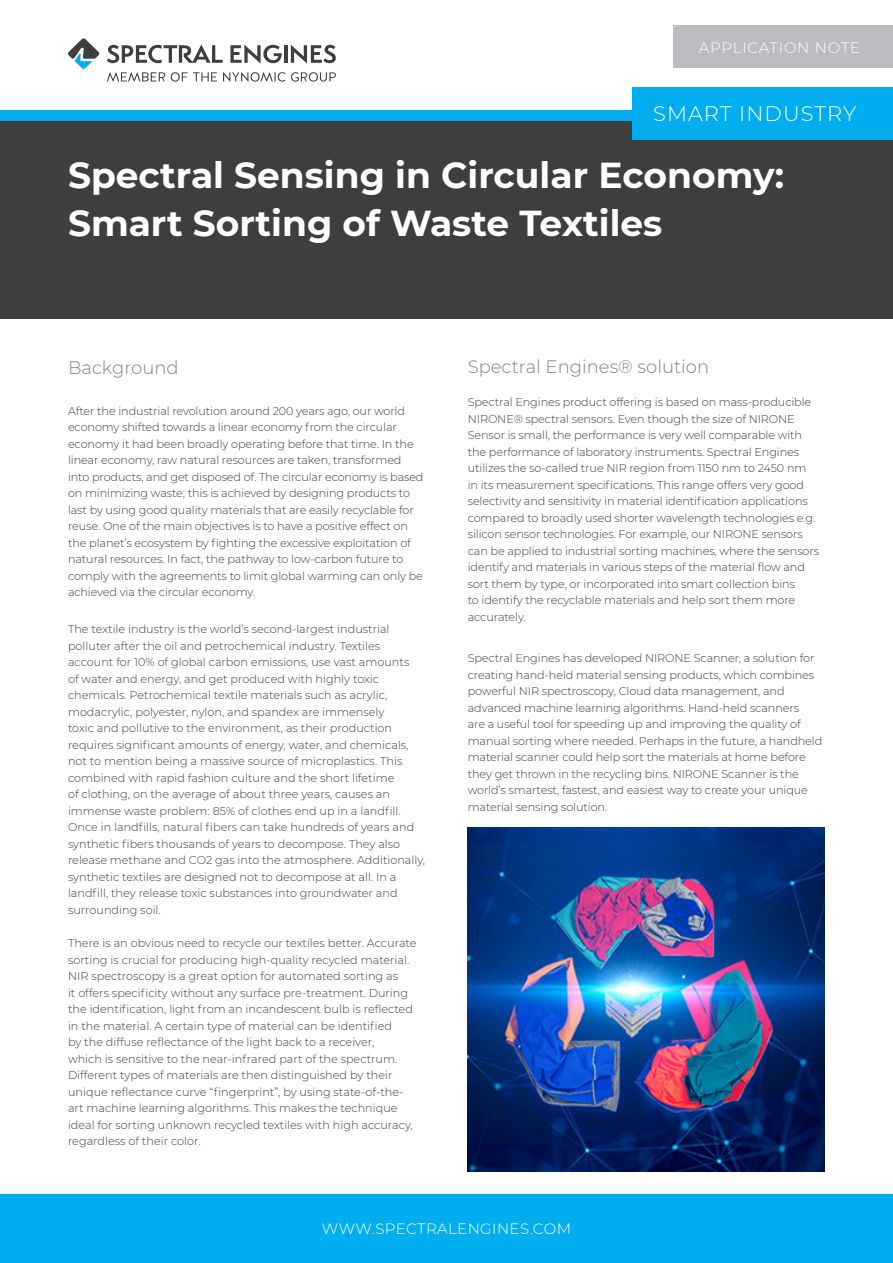
<style>
.page{position:relative;width:893px;height:1263px;background:#fff}
.page>*{position:absolute;margin:0;border:0;box-sizing:border-box;transform-origin:0 0}
.Otsikko2{font:700 36px/48px "Montserrat";color:#fff}
.t1{font:300 21px "Montserrat";letter-spacing:.05em;color:#fff}
.Alaotsikko{font:300 18px "Montserrat";color:#808285}
.t2{font:300 15px "Montserrat";letter-spacing:.025em;color:#fff}
.t3{font:300 15px "Montserrat";letter-spacing:.05em;color:#fff}
.t4{font:300 11.25px/16.5px "Montserrat";letter-spacing:-.01em;color:#3e3e3f}
</style>
<div class="page">
<div style="left:0;top:113px;width:893px;height:206px;background:#3e3e3f"></div>
<div style="left:0;top:1195px;width:893px;height:68px;background:#00aeef"></div>
<div style="left:0;top:110px;width:893px;height:11px;background:#00aeef"></div>
<div style="left:633px;top:87px;width:260px;height:53px;background:#00aeef"></div>
<div style="left:674px;top:26px;width:219px;height:42px;background:#bcbdc0"></div>
<svg style="left:68px;top:38px;width:31px;height:31px"></svg>
<svg style="left:230px;top:45px;width:52px;height:18px"></svg>
<hr style="left:284px;top:45px;width:3px;height:18px;background:#3e3e3f">
<svg style="left:291px;top:45px;width:45px;height:18px"></svg>
<svg style="left:107px;top:44px;width:116px;height:19px"></svg>
<svg style="left:107px;top:72px;width:58px;height:10px"></svg>
<svg style="left:171px;top:72px;width:46px;height:10px"></svg>
<svg style="left:223px;top:72px;width:62px;height:10px"></svg>
<svg style="left:291px;top:72px;width:45px;height:10px"></svg>
<img style="left:468px;top:827px;width:357px;height:345px">
<p class="t3" style="left:699px;top:37px;width:163px">APPLICATION NOTE</p>
<p class="t1" style="left:653px;top:100px;width:205px">SMART INDUSTRY</p>
<p class="Otsikko2" style="left:68px;top:149px;width:718px">Spectral Sensing in Circular Economy:<br>Smart Sorting of Waste Textiles</p>
<p class="Alaotsikko" style="left:68px;top:355px;width:112px">Background</p>
<p class="t4" style="left:68px;top:402px;width:357px">After the industrial revolution around 200 years ago, our world economy shifted towards a linear economy from the circular economy it had been broadly operating before that time. In the linear economy, raw natural resources are taken, transformed into products, and get disposed of. The circular economy is based on minimizing waste; this is achieved by designing products to last by using good quality materials that are easily recyclable for reuse. One of the main objectives is to have a positive effect on the planet’s ecosystem by fighting the excessive exploitation of natural resources. In fact, the pathway to low-carbon future to comply with the agreements to limit global warming can only be achieved via the circular economy.</p>
<p class="t4" style="left:68px;top:621px;width:359px">The textile industry is the world’s second-largest industrial polluter after the oil and petrochemical industry. Textiles account for 10% of global carbon emissions, use vast amounts<br>of water and energy, and get produced with highly toxic chemicals. Petrochemical textile materials such as acrylic, modacrylic, polyester, nylon, and spandex are immensely<br>toxic and pollutive to the environment, as their production requires significant amounts of energy, water, and chemicals, not to mention being a massive source of microplastics. This combined with rapid fashion culture and the short lifetime<br>of clothing, on the average of about three years, causes an immense waste problem: 85% of clothes end up in a landfill.<br>Once in landfills, natural fibers can take hundreds of years and synthetic fibers thousands of years to decompose. They also release methane and CO2 gas into the atmosphere. Additionally, synthetic textiles are designed not to decompose at all. In a landfill, they release toxic substances into groundwater and surrounding soil.</p>
<p class="t4" style="left:68px;top:935px;width:350px">There is an obvious need to recycle our textiles better. Accurate sorting is crucial for producing high-quality recycled material.<br>NIR spectroscopy is a great option for automated sorting as<br>it offers specificity without any surface pre-treatment. During the identification, light from an incandescent bulb is reflected in the material. A certain type of material can be identified<br>by the diffuse reflectance of the light back to a receiver,<br>which is sensitive to the near-infrared part of the spectrum.<br>Different types of materials are then distinguished by their unique reflectance curve “fingerprint”, by using state-of-the&shy;art machine learning algorithms. This makes the technique ideal for sorting unknown recycled textiles with high accuracy, regardless of their color.</p>
<p class="Alaotsikko" style="left:468px;top:354px;width:243px">Spectral Engines® solution</p>
<p class="t4" style="left:468px;top:393px;width:353px">Spectral Engines product offering is based on mass-producible NIRONE® spectral sensors. Even though the size of NIRONE Sensor is small, the performance is very well comparable with the performance of laboratory instruments. Spectral Engines utilizes the so-called true NIR region from 1150 nm to 2450 nm in its measurement specifications. This range offers very good selectivity and sensitivity in material identification applications compared to broadly used shorter wavelength technologies e.g. silicon sensor technologies. For example, our NIRONE sensors can be applied to industrial sorting machines, where the sensors identify and materials in various steps of the material flow and sort them by type, or incorporated into smart collection bins<br>to identify the recyclable materials and help sort them more accurately.</p>
<p class="t4" style="left:468px;top:649px;width:356px">Spectral Engines has developed NIRONE Scanner, a solution for creating hand-held material sensing products, which combines powerful NIR spectroscopy, Cloud data management, and advanced machine learning algorithms. Hand-held scanners<br>are a useful tool for speeding up and improving the quality of manual sorting where needed. Perhaps in the future, a handheld material scanner could help sort the materials at home before they get thrown in the recycling bins. NIRONE Scanner is the world’s smartest, fastest, and easiest way to create your unique material sensing solution.</p>
<p class="t2" style="left:322px;top:1218px;width:251px">WWW.SPECTRALENGINES.COM</p>
</div>
